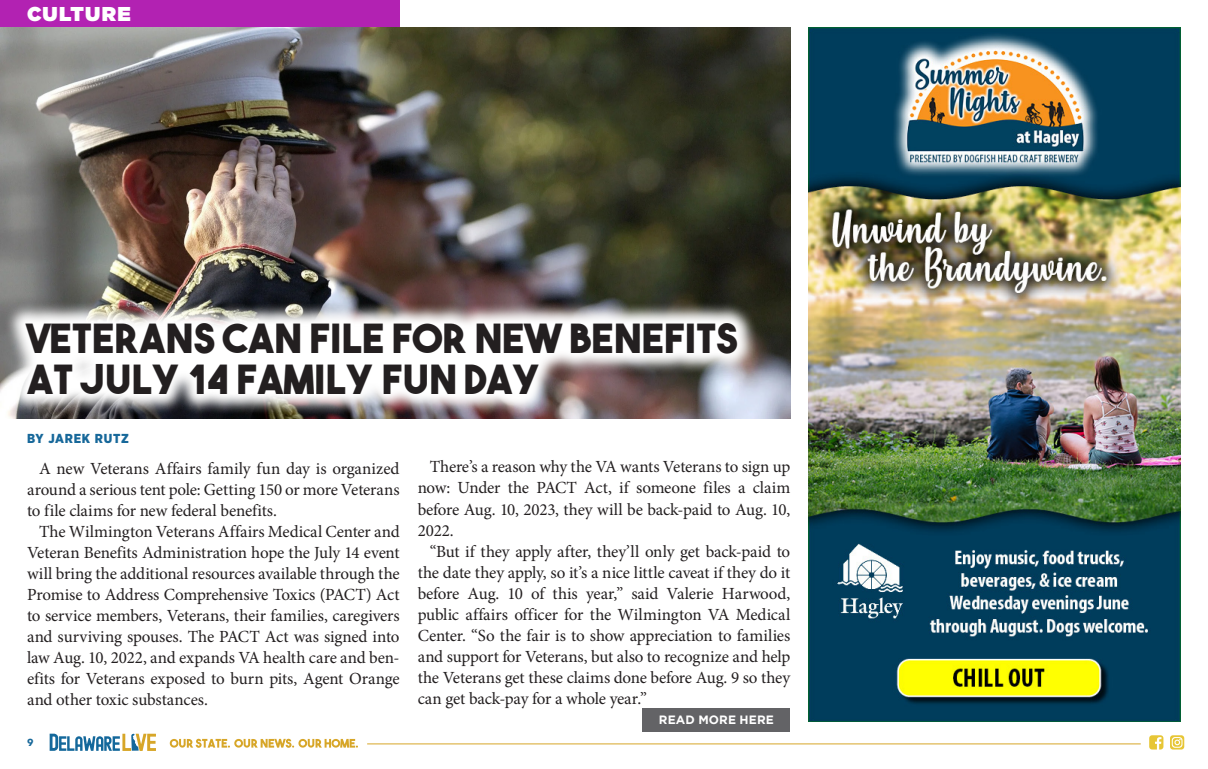
<style>
.page{position:relative;width:1208px;height:769px;background:#fff}
.page>*{position:absolute;margin:0;border:0;box-sizing:border-box;transform-origin:0 0}
.t1{font:40px/40px "The Bold Font";letter-spacing:.01em;color:#231f20}
.t2{font:900 20px "Gotham";letter-spacing:.06em;color:#fff}
.body_copy{font:17px/21px "Minion Pro";letter-spacing:-.01em;color:#231f20;text-align:justify}
.t3{font:900 13px "Gotham Narrow";letter-spacing:.06em;color:#17689a}
.t4{font:700 12px "Gotham";letter-spacing:.01em;color:#fff}
.t5{font:700 10px "Avenir Next";color:#17689a}
</style>
<div class="page">
<div style="left:0;top:0;width:399px;height:27px;background:#b222b2"></div>
<svg style="left:50px;top:733px;width:106px;height:17px"></svg>
<svg style="left:170px;top:738px;width:188px;height:9px"></svg>
<hr style="left:367px;top:743px;width:773px;height:1px;background:#d7a628">
<svg style="left:1149px;top:735px;width:14px;height:14px"></svg>
<svg style="left:1170px;top:735px;width:14px;height:14px"></svg>
<img style="left:0;top:27px;width:790px;height:391px">
<img style="left:4px;top:302px;width:754px;height:113px">
<div style="left:642px;top:707px;width:148px;height:24px;background:#636366"></div>
<img style="left:808px;top:27px;width:372px;height:694px">
<p class="t2" style="left:27px;top:0;width:105px">CULTURE</p>
<p class="t1" style="left:27px;top:318px;width:712px">VETERANS CAN FILE FOR NEW BENEFITS<br>AT JULY 14 FAMILY FUN DAY</p>
<p class="t3" style="left:27px;top:429px;width:103px">BY JAREK RUTZ</p>
<p class="body_copy" style="left:27px;top:457px;width:374px;text-indent:12px">A new Veterans Affairs family fun day is organized around a serious tent pole: Getting 150 or more Veterans to file claims for new federal benefits.</p>
<p class="body_copy" style="left:27px;top:520px;width:374px;text-indent:12px">The Wilmington Veterans Affairs Medical Center and Veteran Benefits Administration hope the July 14 event will bring the additional resources available through the Promise to Address Comprehensive Toxics (PACT) Act to service members, Veterans, their families, caregivers and surviving spouses. The PACT Act was signed into law Aug. 10, 2022, and expands VA health care and ben&shy;efits for Veterans exposed to burn pits, Agent Orange and other toxic substances.</p>
<p class="t5" style="left:27px;top:733px;width:8px">9</p>
<p class="body_copy" style="left:417px;top:456px;width:374px;text-indent:12px">There’s a reason why the VA wants Veterans to sign up now: Under the PACT Act, if someone files a claim before Aug. 10, 2023, they will be back-paid to Aug. 10, 2022.</p>
<p class="body_copy" style="left:417px;top:540px;width:374px;text-indent:12px">“But if they apply after, they’ll only get back-paid to the date they apply, so it’s a nice little caveat if they do it before Aug. 10 of this year,” said Valerie Harwood, public affairs officer for the Wilmington VA Medical Center. “So the fair is to show appreciation to families and support for Veterans, but also to recognize and help the Veterans get these claims done before Aug. 9 so they can get back-pay for a whole year.”</p>
<p class="t4" style="left:659px;top:712px;width:116px">READ MORE HERE</p>
</div>
